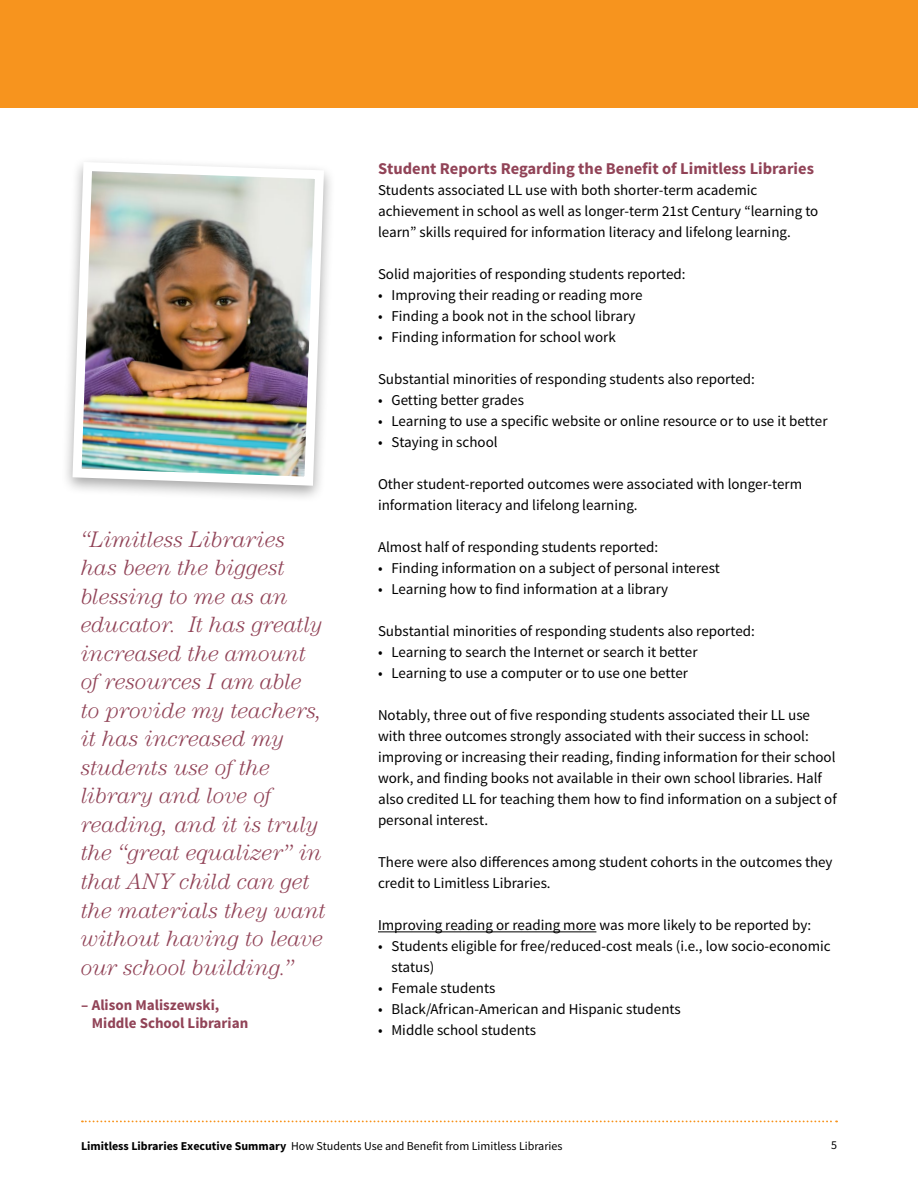
<style>
.page{position:relative;width:918px;height:1188px;background:#fff}
.page>*{position:absolute;margin:0;border:0;box-sizing:border-box;transform-origin:0 0}
.t1{font:italic 300 22.5px/28.5px "Century";letter-spacing:-.005em;color:#914357}
.t2{font:700 16.5px "Source Sans Pro";color:#914357}
.t3{font:15px/21px "Source Sans Pro";color:#000}
.t4{font:700 15px/18px "Source Sans Pro";color:#914357}
.t5{font:12px "Source Sans Pro";color:#000}
.s1{font-weight:700}
</style>
<div class="page">
<div style="left:0;top:0;width:918px;height:108px;background:#f7941e"></div>
<svg style="left:82px;top:1120px;width:755px;height:2px"></svg>
<hr style="left:378px;top:931px;width:218px;height:1px;background:#000">
<div style="left:61px;top:156px;width:275px;height:347px;background:#000;opacity:.35"></div>
<img style="left:68px;top:157px;width:261px;height:333px">
<p class="t1" style="left:81px;top:525px;width:247px">“Limitless Libraries has been the biggest blessing to me as an educator. It has greatly increased the amount of resources I am able to provide my teachers, it has increased my students use of the library and love of reading, and it is truly the “great equalizer” in that ANY child can get the materials they want without having to leave our school building.”</p>
<p class="t4" style="left:92px;top:997px;width:158px;text-indent:-11px">– Alison Maliszewski,<br>Middle School Librarian</p>
<p class="t2" style="left:378px;top:158px;width:438px">Student Reports Regarding the Benefit of Limitless Libraries</p>
<p class="t3" style="left:378px;top:180px;width:442px">Students associated LL use with both shorter-term academic achievement in school as well as longer-term 21st Century “learning to learn” skills required for information literacy and lifelong learning.</p>
<p class="t3" style="left:378px;top:264px;width:309px">Solid majorities of responding students reported:</p>
<p class="t3" style="left:378px;top:285px;width:266px">• Improving their reading or reading more</p>
<p class="t3" style="left:378px;top:306px;width:259px">• Finding a book not in the school library</p>
<p class="t3" style="left:378px;top:327px;width:239px">• Finding information for school work</p>
<p class="t3" style="left:378px;top:369px;width:378px">Substantial minorities of responding students also reported:</p>
<p class="t3" style="left:378px;top:390px;width:148px">• Getting better grades</p>
<p class="t3" style="left:378px;top:411px;width:451px">• Learning to use a specific website or online resource or to use it better</p>
<p class="t3" style="left:378px;top:432px;width:121px">• Staying in school</p>
<p class="t3" style="left:378px;top:474px;width:426px">Other student-reported outcomes were associated with longer-term information literacy and lifelong learning.</p>
<p class="t3" style="left:378px;top:537px;width:282px">Almost half of responding students reported:</p>
<p class="t3" style="left:378px;top:558px;width:344px">• Finding information on a subject of personal interest</p>
<p class="t3" style="left:378px;top:579px;width:292px">• Learning how to find information at a library</p>
<p class="t3" style="left:378px;top:621px;width:378px">Substantial minorities of responding students also reported:</p>
<p class="t3" style="left:378px;top:642px;width:321px">• Learning to search the Internet or search it better</p>
<p class="t3" style="left:378px;top:663px;width:312px">• Learning to use a computer or to use one better</p>
<p class="t3" style="left:378px;top:705px;width:460px">Notably, three out of five responding students associated their LL use with three outcomes strongly associated with their success in school: improving or increasing their reading, finding information for their school work, and finding books not available in their own school libraries. Half also credited LL for teaching them how to find information on a subject of personal interest.</p>
<p class="t3" style="left:378px;top:852px;width:456px">There were also differences among student cohorts in the outcomes they credit to Limitless Libraries.</p>
<p class="t3" style="left:378px;top:915px;width:435px">Improving reading or reading more was more likely to be reported by:</p>
<p class="t3" style="left:392px;top:936px;width:441px;text-indent:-14px">• Students eligible for free/reduced-cost meals (i.e., low socio-economic status)</p>
<p class="t3" style="left:378px;top:978px;width:119px">• Female students</p>
<p class="t3" style="left:378px;top:999px;width:304px">• Black/African-American and Hispanic students</p>
<p class="t3" style="left:378px;top:1020px;width:160px">• Middle school students</p>
<p class="t5" style="left:81px;top:1139px;width:483px"><span class="s1">Limitless Libraries Executive Summary</span> How Students Use and Benefit from Limitless Libraries</p>
<p class="t5" style="left:831px;top:1137px;width:7px">5</p>
</div>
